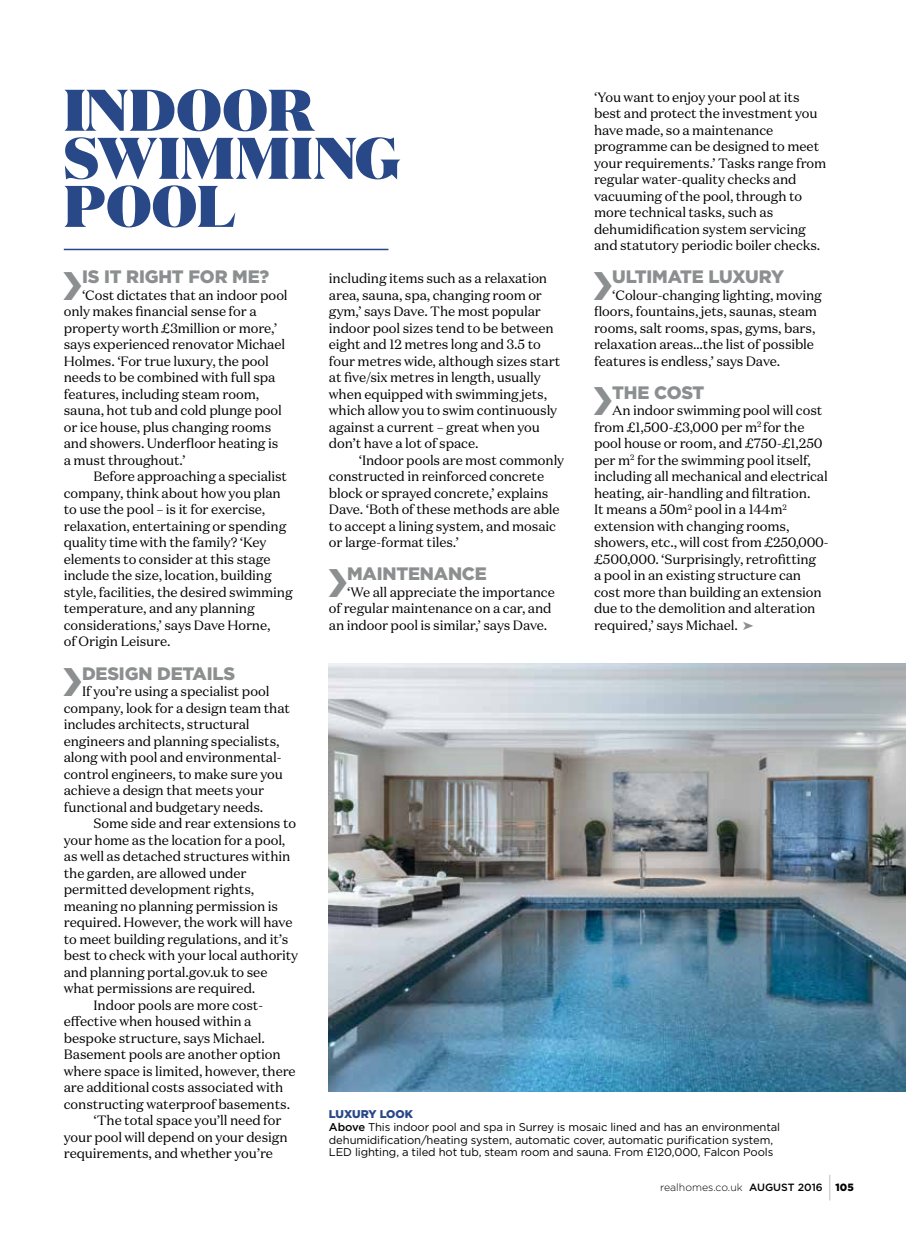
<style>
.page{position:relative;width:906px;height:1234px;background:#fff}
.page>*{position:absolute;margin:0;border:0;box-sizing:border-box;transform-origin:0 0}
.t1{font:900 58.5px/48px "Domaine Display";letter-spacing:.01em;color:#294888}
.t2{font:900 18px "Gotham";letter-spacing:-.01em;color:#8c8f90}
.t3{font:13.5px/16.5px "Domaine Text";letter-spacing:-.01em;color:#000}
.t4{font:11.25px/12.8px "Gotham";letter-spacing:-.01em;color:#000}
.t5{font:300 10.5px "Gotham";color:#000}
.s1{color:#8c8f90}
.s2{font-weight:900;color:#294888}
.s3{font-weight:500}
.s4{font-weight:900}
</style>
<div class="page">
<svg style="left:829px;top:1175px;width:1px;height:25px"></svg>
<img style="left:329px;top:663px;width:577px;height:427px">
<hr style="left:64px;top:249px;width:324px;height:1px;background:#294888">
<h1 class="t1" style="left:64px;top:85px;width:338px">INDOOR<br>SWIMMING<br>POOL</h1>
<p class="t3" style="left:594px;top:88px;width:234px">‘You want to enjoy your pool at its best and protect the investment you have made, so a maintenance programme can be designed to meet your requirements.’ Tasks range from regular water-quality checks and vacuuming of the pool, through to more technical tasks, such as dehumidification system servicing and statutory periodic boiler checks.</p>
<h2 class="t2" style="left:612px;top:266px;width:173px">ULTIMATE LUXURY</h2>
<p class="t3" style="left:594px;top:286px;width:229px;text-indent:18px">‘Colour-changing lighting, moving floors, fountains, jets, saunas, steam rooms, salt rooms, spas, gyms, bars, relaxation areas…the list of possible features is endless,’ says Dave.</p>
<h2 class="t2" style="left:612px;top:382px;width:94px">THE COST</h2>
<p class="t3" style="left:594px;top:402px;width:236px;text-indent:18px">An indoor swimming pool will cost from £1,500-£3,000 per m<sup>2</sup> for the pool house or room, and £750-£1,250 per m<sup>2</sup> for the swimming pool itself, including all mechanical and electrical heating, air-handling and filtration.<br>It means a 50m<sup>2</sup> pool in a 144m<sup>2 </sup>extension with changing rooms, showers, etc., will cost from £250,000- £500,000. ‘Surprisingly, retrofitting<br>a pool in an existing structure can cost more than building an extension due to the demolition and alteration required,’ says Michael. <span class="s1">➤</span></p>
<h2 class="t2" style="left:82px;top:266px;width:189px">IS IT RIGHT FOR ME?</h2>
<p class="t3" style="left:64px;top:286px;width:225px;text-indent:18px">‘Cost dictates that an indoor pool only makes financial sense for a property worth £3million or more,’ says experienced renovator Michael<br>Holmes. ‘For true luxury, the pool needs to be combined with full spa features, including steam room, sauna, hot tub and cold plunge pool or ice house, plus changing rooms and showers. Underfloor heating is a must throughout.’</p>
<p class="t3" style="left:64px;top:468px;width:230px;text-indent:30px">Before approaching a specialist company, think about how you plan to use the pool – is it for exercise, relaxation, entertaining or spending quality time with the family? ‘Key elements to consider at this stage include the size, location, building style, facilities, the desired swimming temperature, and any planning considerations,’ says Dave Horne,<br>of Origin Leisure.</p>
<h2 class="t2" style="left:82px;top:662px;width:155px">DESIGN DETAILS</h2>
<p class="t3" style="left:64px;top:682px;width:228px;text-indent:18px">If you’re using a specialist pool company, look for a design team that includes architects, structural engineers and planning specialists, along with pool and environmental&shy;control engineers, to make sure you achieve a design that meets your functional and budgetary needs.</p>
<p class="t3" style="left:94px;top:814px;width:204px">Some side and rear extensions to</p>
<p class="t3" style="left:64px;top:831px;width:223px">your home as the location for a pool,</p>
<p class="t3" style="left:64px;top:847px;width:228px">as well as detached structures within</p>
<p class="t3" style="left:64px;top:864px;width:184px">the garden, are allowed under</p>
<p class="t3" style="left:64px;top:880px;width:192px">permitted development rights,</p>
<p class="t3" style="left:64px;top:897px;width:216px">meaning no planning permission is</p>
<p class="t3" style="left:64px;top:913px;width:230px">required. However, the work will have</p>
<p class="t3" style="left:64px;top:930px;width:226px">to meet building regulations, and it’s</p>
<p class="t3" style="left:64px;top:946px;width:236px">best to check with your local authority</p>
<p class="t3" style="left:64px;top:963px;width:205px">and planning portal.gov.uk to see</p>
<p class="t3" style="left:64px;top:979px;width:193px">what permissions are required.</p>
<p class="t3" style="left:94px;top:996px;width:171px">Indoor pools are more cost-</p>
<p class="t3" style="left:64px;top:1012px;width:189px">effective when housed within a</p>
<p class="t3" style="left:64px;top:1029px;width:203px">bespoke structure, says Michael.</p>
<p class="t3" style="left:64px;top:1045px;width:218px">Basement pools are another option</p>
<p class="t3" style="left:64px;top:1062px;width:233px">where space is limited, however, there</p>
<p class="t3" style="left:64px;top:1078px;width:221px">are additional costs associated with</p>
<p class="t3" style="left:64px;top:1095px;width:228px">constructing waterproof basements.</p>
<p class="t3" style="left:94px;top:1111px;width:189px">‘The total space you’ll need for</p>
<p class="t3" style="left:64px;top:1128px;width:225px">your pool will depend on your design</p>
<p class="t3" style="left:64px;top:1144px;width:211px">requirements, and whether you’re</p>
<p class="t3" style="left:329px;top:270px;width:233px">including items such as a relaxation area, sauna, spa, changing room or gym,’ says Dave. The most popular indoor pool sizes tend to be between eight and 12 metres long and 3.5 to four metres wide, although sizes start at five/six metres in length, usually when equipped with swimming jets, which allow you to swim continuously against a current – great when you don’t have a lot of space.</p>
<p class="t3" style="left:329px;top:451px;width:237px;text-indent:30px">‘Indoor pools are most commonly constructed in reinforced concrete block or sprayed concrete,’ explains Dave. ‘Both of these methods are able to accept a lining system, and mosaic or large-format tiles.’</p>
<h2 class="t2" style="left:347px;top:563px;width:141px">MAINTENANCE</h2>
<p class="t3" style="left:329px;top:583px;width:227px;text-indent:18px">‘We all appreciate the importance of regular maintenance on a car, and an indoor pool is similar,’ says Dave.</p>
<p class="t4" style="left:329px;top:1107px;width:453px"><span class="s2">LUXURY LOOK<br></span><span class="s3">Above</span> This indoor pool and spa in Surrey is mosaic lined and has an environmental dehumidification/heating system, automatic cover, automatic purification system, LED lighting, a tiled hot tub, steam room and sauna. From £120,000, Falcon Pools</p>
<p class="t5" style="left:660px;top:1181px;width:195px">realhomes.co.uk <span class="s3">AUGUST 2016</span> <span class="s4">105</span></p>
</div>
